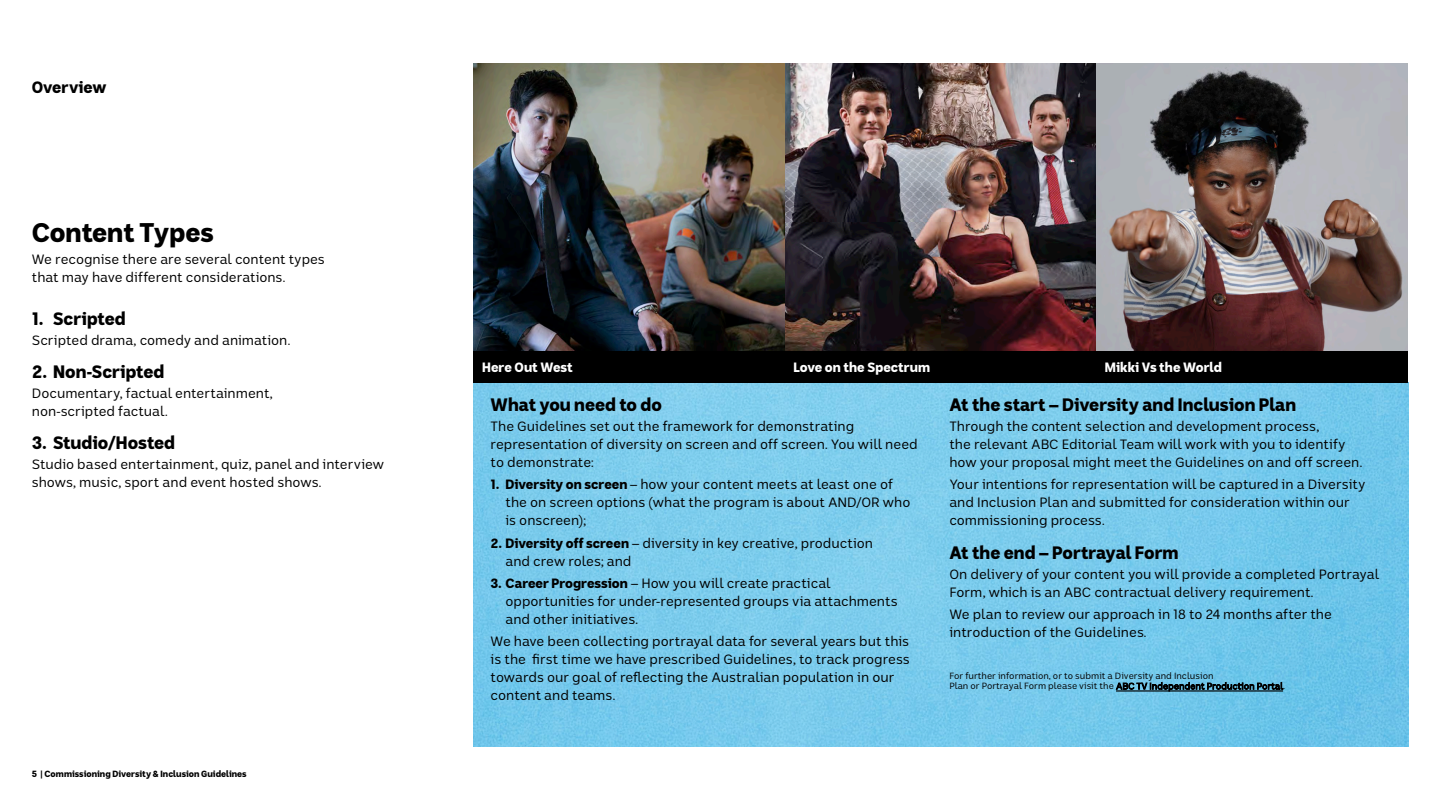
<style>
.page{position:relative;width:1440px;height:810px;background:#fff}
.page>*{position:absolute;margin:0;border:0;box-sizing:border-box;transform-origin:0 0}
.t1{font:900 27px "ABC Sans";color:#000}
.t2{font:900 18px "ABC Sans";color:#000}
.t3{font:900 16.5px "ABC Sans";color:#000}
.t4{font:13.5px/18px "ABC Sans";color:#000}
.t5{font:900 13.5px "ABC Sans";letter-spacing:.005em;color:#fff}
.t6{font:9px/10.8px "ABC Sans";color:#000}
.t7{font:900 9px "ABC Sans";letter-spacing:.005em;color:#000}
.s1{font-weight:900}
.s2{font-family:"Minion Pro"}
</style>
<div class="page">
<img style="left:474px;top:383px;width:934px;height:363px">
<div style="left:474px;top:351px;width:311px;height:32px;background:#000"></div>
<img style="left:474px;top:64px;width:934px;height:287px">
<div style="left:1096px;top:351px;width:312px;height:32px;background:#000"></div>
<div style="left:785px;top:351px;width:311px;height:32px;background:#000"></div>
<hr style="left:1116px;top:690px;width:167px;height:2px;background:#000">
<p class="t3" style="left:32px;top:77px;width:76px">Overview</p>
<h3 class="t1" style="left:32px;top:215px;width:183px">Content Types</h3>
<p class="t4" style="left:32px;top:250px;width:295px">We recognise there are several content types that may have different considerations.</p>
<h4 class="t2" style="left:32px;top:307px;width:95px">1. Scripted</h4>
<p class="t4" style="left:32px;top:331px;width:260px">Scripted drama, comedy and animation.</p>
<h4 class="t2" style="left:32px;top:361px;width:134px">2. Non-Scripted</h4>
<p class="t4" style="left:32px;top:384px;width:242px">Documentary, factual entertainment, non-scripted factual.</p>
<h4 class="t2" style="left:32px;top:432px;width:145px">3. Studio/Hosted</h4>
<p class="t4" style="left:32px;top:456px;width:354px">Studio based entertainment, quiz, panel and interview shows, music, sport and event hosted shows.</p>
<p class="t7" style="left:32px;top:768px;width:216px">5 | Commissioning Diversity &amp; Inclusion Guidelines</p>
<p class="t5" style="left:482px;top:359px;width:92px">Here Out West</p>
<p class="t5" style="left:794px;top:359px;width:138px">Love on the Spectrum</p>
<p class="t5" style="left:1105px;top:359px;width:119px">Mikki Vs the World</p>
<h4 class="t2" style="left:491px;top:394px;width:173px">What you need to do</h4>
<p class="t4" style="left:491px;top:417px;width:429px">The Guidelines set out the framework for demonstrating representation of diversity on screen and off screen. You will need to demonstrate:</p>
<p class="t4" style="left:506px;top:476px;width:407px;text-indent:-15px"><span class="s1">1. Diversity on screen</span> – how your content meets at least one of the on screen options (what the program is about AND/OR who is onscreen);</p>
<p class="t4" style="left:505px;top:534px;width:369px;text-indent:-15px"><span class="s1">2. Diversity off screen</span> – diversity in key creative, production and crew roles; and</p>
<p class="t4" style="left:505px;top:574px;width:394px;text-indent:-15px"><span class="s1">3. Career Progression</span> – How you will create practical opportunities for under-represented groups via attachments and other initiatives.</p>
<p class="t4" style="left:491px;top:632px;width:421px">We have been collecting portrayal data for several years but this is the first time we have prescribed Guidelines, to track progress towards our goal of reflecting the Australian population in our content and teams.</p>
<h4 class="t2" style="left:949px;top:394px;width:348px">At the start – Diversity and Inclusion Plan</h4>
<p class="t4" style="left:949px;top:417px;width:414px">Through the content selection and development process,<br>the relevant ABC Editorial Team will work with you to identify how your proposal might meet the Guidelines on and off screen.</p>
<p class="t4" style="left:949px;top:476px;width:418px">Your intentions for representation will be captured in a Diversity and Inclusion Plan and submitted for consideration within our commissioning process.</p>
<h4 class="t2" style="left:949px;top:541px;width:231px">At the end – Portrayal Form</h4>
<p class="t4" style="left:949px;top:565px;width:431px">On delivery of your content you will provide a completed Portrayal<br>Form, which is an ABC contractual delivery requirement.</p>
<p class="t4" style="left:949px;top:605px;width:384px">We plan to review our approach in 18 to 24 months after the introduction of the Guidelines.</p>
<p class="t6" style="left:949px;top:670px;width:337px">For further information, or to submit a Diversity and Inclusion<br>Plan or Portrayal Form please visit the ABC TV Independent Production Portal<span class="s2">.</span></p>
</div>
